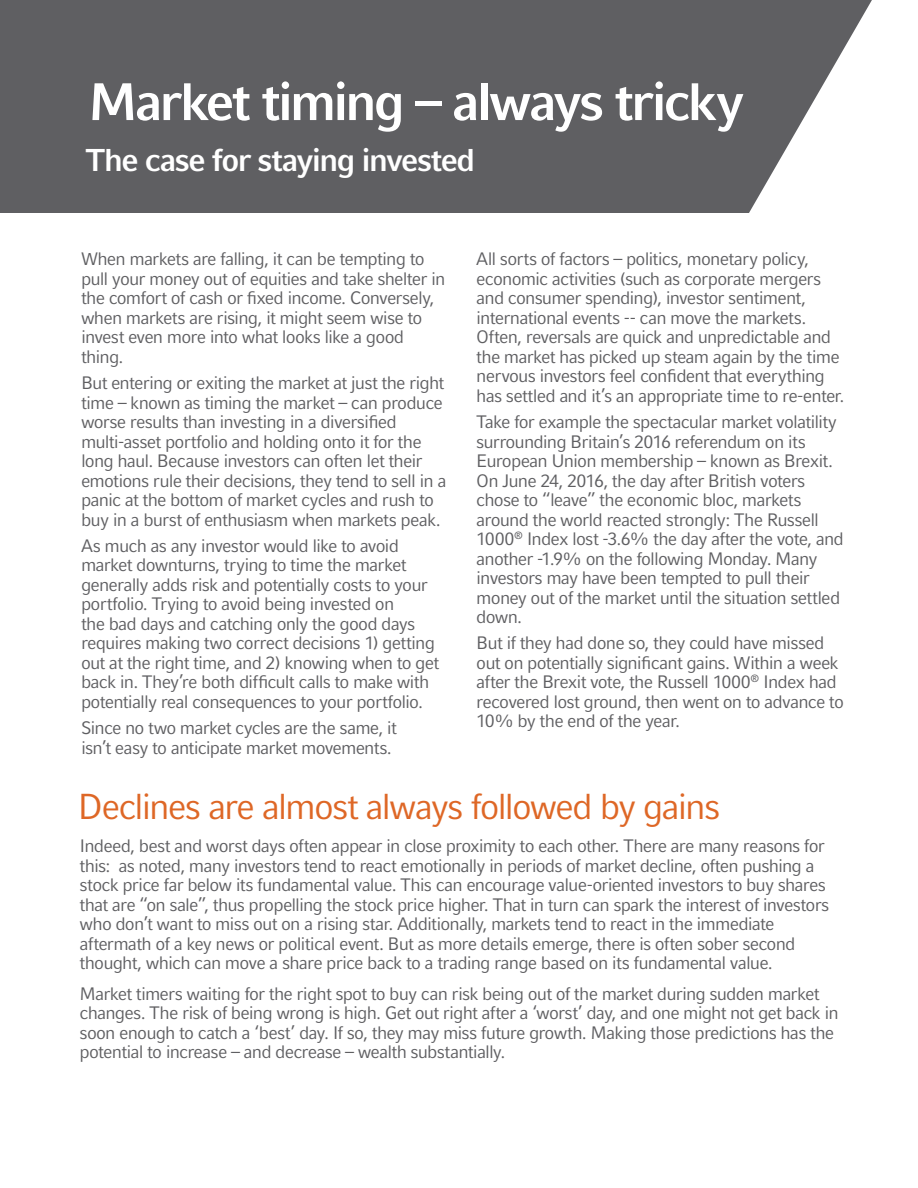
<style>
.page{position:relative;width:918px;height:1188px;background:#fff}
.page>*{position:absolute;margin:0;border:0;box-sizing:border-box;transform-origin:0 0}
.Body{font:700 52.5px "Compatil Fact LT Pro";letter-spacing:-.055em;color:#fff}
.Body-2{font:36px "Compatil Fact LT Pro";letter-spacing:-.055em;color:#de6726}
.Body-3{font:700 31.5px "Compatil Fact LT Pro";letter-spacing:-.05em;color:#fff}
.Body-4{font:18px/19.5px "Compatil Fact LT Pro";letter-spacing:-.045em;color:#5f5f62}
._1st_Bullet{font:18px/19.5px "Compatil Fact LT Pro";letter-spacing:-.045em;color:#5f5f62}
</style>
<div class="page">
<div style="left:0;top:0;width:872px;height:213px;background:#5f5f62"></div>
<p class="Body" style="left:88px;top:71px;width:658px">Market timing – always tricky</p>
<p class="Body-3" style="left:86px;top:142px;width:391px">The case for staying invested</p>
<p class="Body-4" style="left:81px;top:249px;width:366px">When markets are falling, it can be tempting to pull your money out of equities and take shelter in the comfort of cash or fixed income. Conversely, when markets are rising, it might seem wise to invest even more into what looks like a good thing.</p>
<p class="Body-4" style="left:81px;top:373px;width:367px">But entering or exiting the market at just the right time – known as timing the market – can produce worse results than investing in a diversified multi-asset portfolio and holding onto it for the long haul. Because investors can often let their emotions rule their decisions, they tend to sell in a panic at the bottom of market cycles and rush to buy in a burst of enthusiasm when markets peak.</p>
<p class="Body-4" style="left:81px;top:536px;width:360px">As much as any investor would like to avoid market downturns, trying to time the market generally adds risk and potentially costs to your portfolio. Trying to avoid being invested on<br>the bad days and catching only the good days requires making two correct decisions 1) getting out at the right time, and 2) knowing when to get back in. They’re both difficult calls to make with potentially real consequences to your portfolio.</p>
<p class="Body-4" style="left:81px;top:718px;width:317px">Since no two market cycles are the same, it isn’t easy to anticipate market movements.</p>
<p class="Body-4" style="left:476px;top:249px;width:370px">All sorts of factors – politics, monetary policy, economic activities (such as corporate mergers and consumer spending), investor sentiment, international events -- can move the markets.<br>Often, reversals are quick and unpredictable and the market has picked up steam again by the time nervous investors feel confident that everything has settled and it’s an appropriate time to re-enter.</p>
<p class="Body-4" style="left:476px;top:412px;width:369px">Take for example the spectacular market volatility surrounding Britain’s 2016 referendum on its European Union membership – known as Brexit.<br>On June 24, 2016, the day after British voters chose to “leave” the economic bloc, markets around the world reacted strongly: The Russell 1000<sup>®</sup> Index lost -3.6% the day after the vote, and another -1.9% on the following Monday. Many investors may have been tempted to pull their money out of the market until the situation settled down.</p>
<p class="Body-4" style="left:476px;top:633px;width:369px">But if they had done so, they could have missed out on potentially significant gains. Within a week after the Brexit vote, the Russell 1000<sup>®</sup> Index had recovered lost ground, then went on to advance to 10% by the end of the year.</p>
<p class="Body-2" style="left:78px;top:786px;width:644px">Declines are almost always followed by gains</p>
<p class="_1st_Bullet" style="left:80px;top:837px;width:751px">Indeed, best and worst days often appear in close proximity to each other. There are many reasons for this: as noted, many investors tend to react emotionally in periods of market decline, often pushing a stock price far below its fundamental value. This can encourage value-oriented investors to buy shares that are “on sale”, thus propelling the stock price higher. That in turn can spark the interest of investors who don’t want to miss out on a rising star. Additionally, markets tend to react in the immediate aftermath of a key news or political event. But as more details emerge, there is often sober second thought, which can move a share price back to a trading range based on its fundamental value.</p>
<p class="_1st_Bullet" style="left:80px;top:984px;width:761px">Market timers waiting for the right spot to buy can risk being out of the market during sudden market changes. The risk of being wrong is high. Get out right after a ‘worst’ day, and one might not get back in soon enough to catch a ‘best’ day. If so, they may miss future growth. Making those predictions has the potential to increase – and decrease – wealth substantially.</p>
</div>
